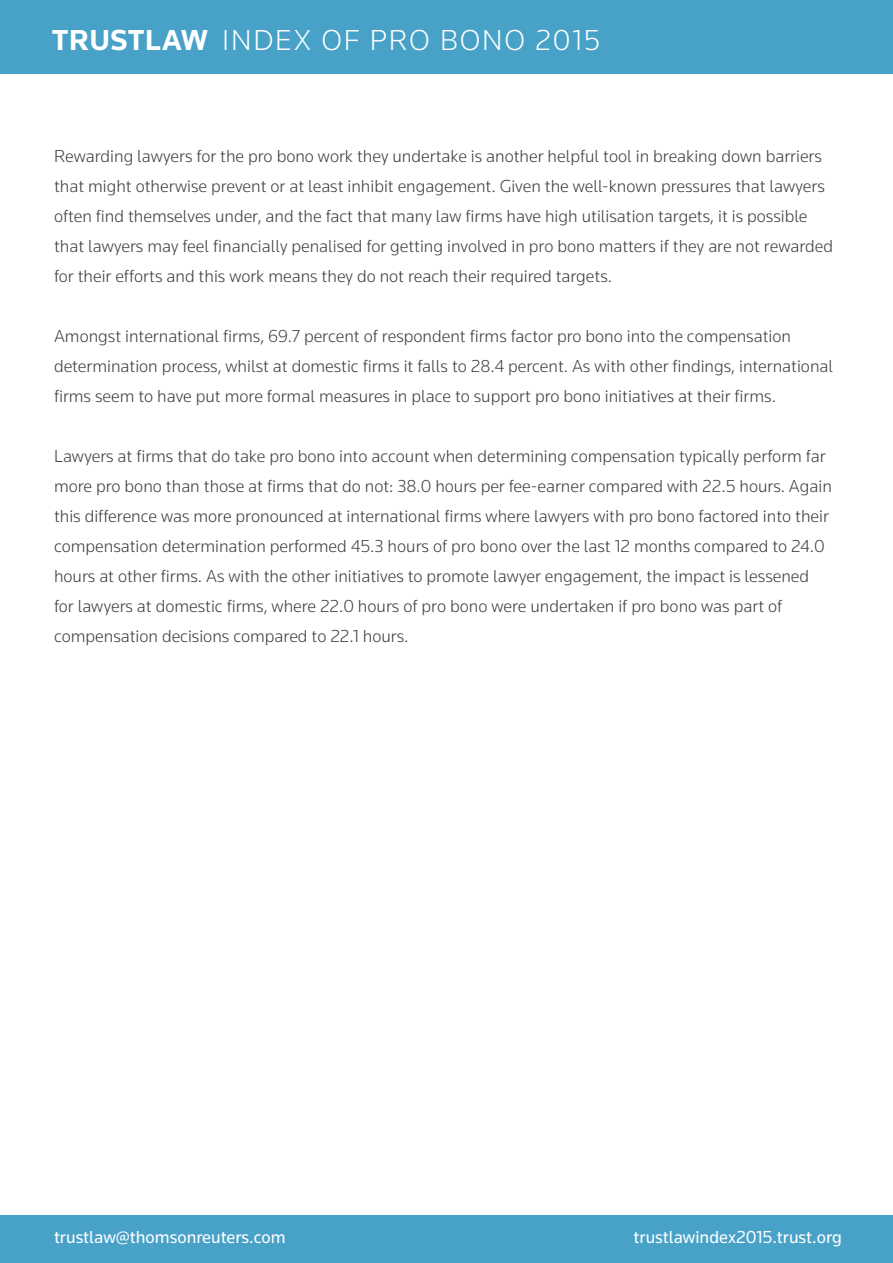
<style>
.page{position:relative;width:893px;height:1263px;background:#fff}
.page>*{position:absolute;margin:0;border:0;box-sizing:border-box;transform-origin:0 0}
.t1{font:300 30px "Knowledge";letter-spacing:.06em;color:#fff}
.t2{font:300 18px/30px "Knowledge";color:#3c3c3b}
.t3{font:18px "Knowledge";color:#fff}
.s1{font-weight:700}
</style>
<div class="page">
<div style="left:0;top:0;width:893px;height:73px;background:#48a2c8"></div>
<div style="left:0;top:1215px;width:893px;height:48px;background:#48a2c8"></div>
<h1 class="t1" style="left:52px;top:22px;width:550px"><span class="s1">TRUSTLAW</span> INDEX OF PRO BONO 2015</h1>
<p class="t2" style="left:54px;top:140px;width:781px">Rewarding lawyers for the pro bono work they undertake is another helpful tool in breaking down barriers that might otherwise prevent or at least inhibit engagement. Given the well-known pressures that lawyers often find themselves under, and the fact that many law firms have high utilisation targets, it is possible that lawyers may feel financially penalised for getting involved in pro bono matters if they are not rewarded for their efforts and this work means they do not reach their required targets.</p>
<p class="t2" style="left:54px;top:320px;width:781px">Amongst international firms, 69.7 percent of respondent firms factor pro bono into the compensation determination process, whilst at domestic firms it falls to 28.4 percent. As with other findings, international firms seem to have put more formal measures in place to support pro bono initiatives at their firms.</p>
<p class="t2" style="left:54px;top:440px;width:779px">Lawyers at firms that do take pro bono into account when determining compensation typically perform far more pro bono than those at firms that do not: 38.0 hours per fee-earner compared with 22.5 hours. Again this difference was more pronounced at international firms where lawyers with pro bono factored into their compensation determination performed 45.3 hours of pro bono over the last 12 months compared to 24.0 hours at other firms. As with the other initiatives to promote lawyer engagement, the impact is lessened for lawyers at domestic firms, where 22.0 hours of pro bono were undertaken if pro bono was part of compensation decisions compared to 22.1 hours.</p>
<p class="t3" style="left:54px;top:1226px;width:233px">trustlaw@thomsonreuters.com</p>
<p class="t3" style="left:634px;top:1226px;width:210px">trustlawindex2015.trust.org</p>
</div>
